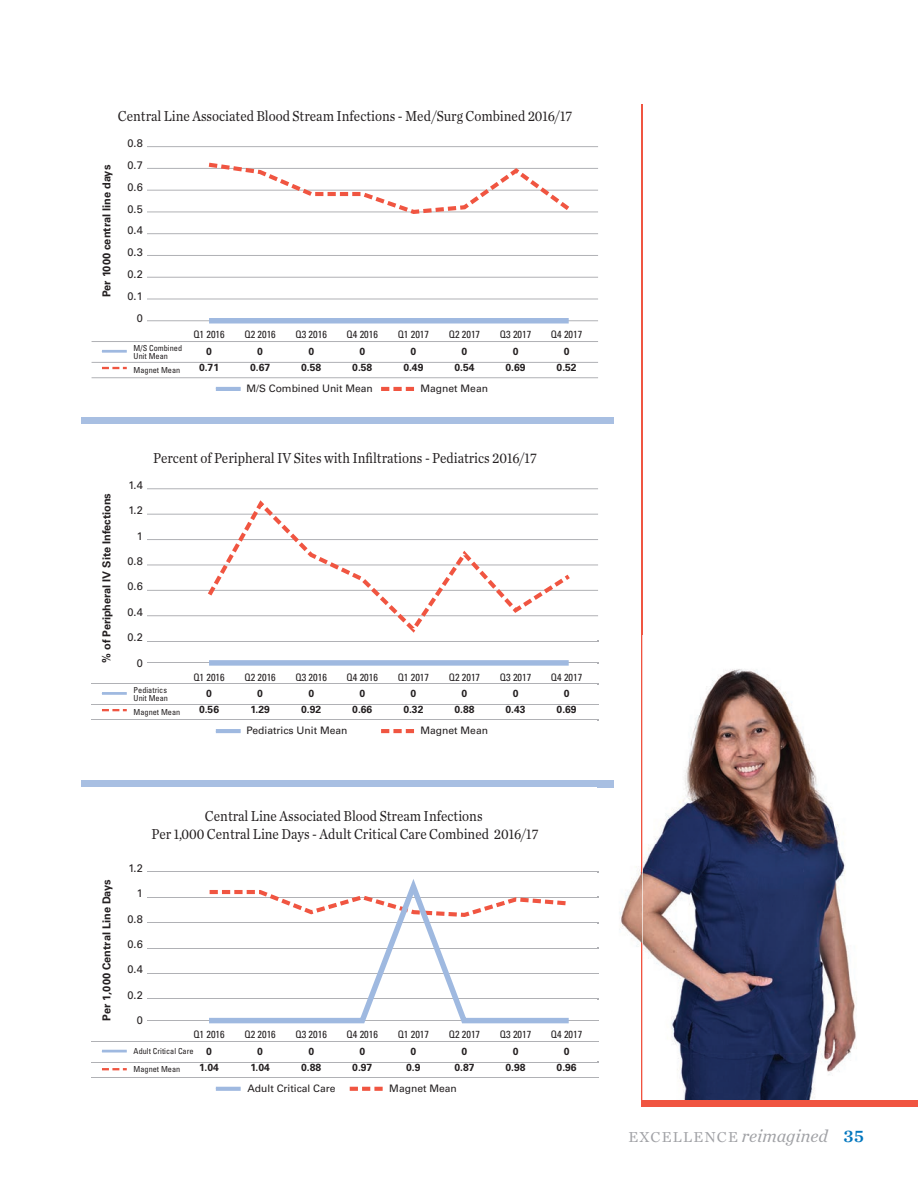
<style>
.page{position:relative;width:918px;height:1188px;background:#fff}
.page>*{position:absolute;margin:0;border:0;box-sizing:border-box;transform-origin:0 0}
.t1{font:15.15px/18.1px "Chronicle Text G1";color:#231f20;text-align:center;scale:.88 1}
.t2{font:15px "Chronicle Text G1";letter-spacing:.08em;color:#a0a1a5}
.t3{font:700 10.95px "Univers";color:#231f20}
.t4{font:10.95px/21.9px "Univers";color:#231f20;text-align:right}
.t5{font:condensed 10.35px "Univers";color:#231f20}
.t6{font:700 10.35px/16.5px "Univers";color:#231f20;text-align:center}
.t7{font:10.35px "Univers";color:#231f20}
.t8{font:condensed 8.25px/8.2px "Univers";color:#231f20}
.s1{font-style:italic;font-size:18px}
.s2{font-family:"Chronicle Text G1 Semi";font-size:18px;color:#0076be}
</style>
<div class="page">
<hr style="left:641px;top:105px;width:2px;height:1002px;background:#f05541">
<hr style="left:147px;top:146px;width:451px;height:1px;background:#b0b1b5">
<hr style="left:147px;top:190px;width:451px;height:1px;background:#b0b1b5">
<hr style="left:147px;top:168px;width:451px;height:1px;background:#b0b1b5">
<hr style="left:147px;top:212px;width:451px;height:1px;background:#b0b1b5">
<hr style="left:147px;top:233px;width:451px;height:1px;background:#b0b1b5">
<hr style="left:147px;top:255px;width:451px;height:1px;background:#b0b1b5">
<hr style="left:147px;top:277px;width:451px;height:1px;background:#b0b1b5">
<hr style="left:147px;top:299px;width:451px;height:1px;background:#b0b1b5">
<hr style="left:147px;top:320px;width:451px;height:1px;background:#b0b1b5">
<hr style="left:92px;top:341px;width:506px;height:1px;background:#b0b1b5">
<hr style="left:92px;top:362px;width:506px;height:1px;background:#b0b1b5">
<hr style="left:92px;top:377px;width:506px;height:1px;background:#b0b1b5">
<div style="left:209px;top:318px;width:360px;height:6px;background:#9fb9e0"></div>
<hr style="left:102px;top:350px;width:25px;height:3px;background:#9fb9e0">
<hr style="left:216px;top:387px;width:25px;height:4px;background:#9fb9e0">
<svg style="left:102px;top:367px;width:25px;height:2px"></svg>
<svg style="left:381px;top:387px;width:33px;height:4px"></svg>
<svg style="left:204px;top:162px;width:370px;height:52px"></svg>
<hr style="left:147px;top:488px;width:451px;height:1px;background:#b0b1b5">
<hr style="left:147px;top:514px;width:451px;height:1px;background:#b0b1b5">
<hr style="left:147px;top:539px;width:451px;height:1px;background:#b0b1b5">
<hr style="left:147px;top:565px;width:451px;height:1px;background:#b0b1b5">
<hr style="left:147px;top:590px;width:451px;height:1px;background:#b0b1b5">
<hr style="left:147px;top:615px;width:451px;height:1px;background:#b0b1b5">
<hr style="left:147px;top:641px;width:451px;height:1px;background:#b0b1b5">
<hr style="left:147px;top:663px;width:451px;height:1px;background:#b0b1b5">
<hr style="left:92px;top:683px;width:506px;height:1px;background:#b0b1b5">
<hr style="left:92px;top:704px;width:506px;height:1px;background:#b0b1b5">
<hr style="left:92px;top:720px;width:506px;height:1px;background:#b0b1b5">
<svg style="left:204px;top:500px;width:370px;height:133px"></svg>
<div style="left:209px;top:660px;width:360px;height:6px;background:#9fb9e0"></div>
<hr style="left:102px;top:692px;width:25px;height:3px;background:#9fb9e0">
<hr style="left:216px;top:729px;width:25px;height:4px;background:#9fb9e0">
<svg style="left:102px;top:709px;width:25px;height:2px"></svg>
<svg style="left:381px;top:729px;width:33px;height:4px"></svg>
<hr style="left:147px;top:872px;width:451px;height:1px;background:#b0b1b5">
<hr style="left:147px;top:897px;width:451px;height:1px;background:#b0b1b5">
<hr style="left:147px;top:922px;width:451px;height:1px;background:#b0b1b5">
<hr style="left:147px;top:948px;width:451px;height:1px;background:#b0b1b5">
<hr style="left:147px;top:973px;width:451px;height:1px;background:#b0b1b5">
<hr style="left:147px;top:998px;width:451px;height:1px;background:#b0b1b5">
<hr style="left:147px;top:1020px;width:451px;height:1px;background:#b0b1b5">
<hr style="left:92px;top:1041px;width:506px;height:1px;background:#b0b1b5">
<hr style="left:92px;top:1062px;width:506px;height:1px;background:#b0b1b5">
<hr style="left:92px;top:1077px;width:506px;height:1px;background:#b0b1b5">
<svg style="left:204px;top:871px;width:370px;height:153px"></svg>
<hr style="left:102px;top:1050px;width:25px;height:2px;background:#9fb9e0">
<svg style="left:216px;top:1087px;width:25px;height:4px"></svg>
<svg style="left:102px;top:1068px;width:25px;height:2px"></svg>
<svg style="left:350px;top:1087px;width:33px;height:4px"></svg>
<div style="left:81px;top:418px;width:532px;height:6px;background:#a8bfe2"></div>
<div style="left:81px;top:781px;width:532px;height:6px;background:#a8bfe2"></div>
<img style="left:597px;top:640px;width:284px;height:461px">
<img style="left:641px;top:635px;width:2px;height:466px">
<img style="left:597px;top:781px;width:16px;height:6px">
<div style="left:641px;top:1101px;width:277px;height:6px;background:#f05541"></div>
<p class="t1" style="left:118px;top:106px;width:518px">Central Line Associated Blood Stream Infections - Med/Surg Combined 2016/17</p>
<p class="t3" style="left:100px;top:297px;width:133px;rotate:-90deg">Per 1000 central line days</p>
<p class="t4" style="left:128px;top:132px;width:17px">0.8<br>0.7<br>0.6<br>0.5<br>0.4<br>0.3<br>0.2<br>0.1<br>0</p>
<p class="t8" style="left:134px;top:344px;width:50px">M/S Combined<br>Unit Mean</p>
<p class="t8" style="left:134px;top:366px;width:48px">Magnet Mean</p>
<p class="t5" style="left:193px;top:328px;width:33px">Q1 2016</p>
<p class="t6" style="left:199px;top:343px;width:22px">0<br>0.71</p>
<p class="t5" style="left:244px;top:328px;width:33px">Q2 2016</p>
<p class="t6" style="left:250px;top:343px;width:22px">0<br>0.67</p>
<p class="t5" style="left:296px;top:328px;width:33px">Q3 2016</p>
<p class="t6" style="left:301px;top:343px;width:22px">0<br>0.58</p>
<p class="t5" style="left:347px;top:328px;width:33px">Q4 2016</p>
<p class="t6" style="left:352px;top:343px;width:22px">0<br>0.58</p>
<p class="t5" style="left:398px;top:328px;width:33px">Q1 2017</p>
<p class="t6" style="left:403px;top:343px;width:22px">0<br>0.49</p>
<p class="t5" style="left:449px;top:328px;width:33px">Q2 2017</p>
<p class="t6" style="left:454px;top:343px;width:22px">0<br>0.54</p>
<p class="t7" style="left:247px;top:382px;width:128px">M/S Combined Unit Mean</p>
<p class="t7" style="left:421px;top:382px;width:69px">Magnet Mean</p>
<p class="t5" style="left:500px;top:328px;width:33px">Q3 2017</p>
<p class="t6" style="left:506px;top:343px;width:22px">0<br>0.69</p>
<p class="t5" style="left:551px;top:328px;width:33px">Q4 2017</p>
<p class="t6" style="left:557px;top:343px;width:22px">0<br>0.52</p>
<p class="t3" style="left:100px;top:663px;width:171px;rotate:-90deg">% of Peripheral IV Site Infections</p>
<p class="t4" style="left:129px;top:474px;width:16px">1.4</p>
<p class="t4" style="left:129px;top:499px;width:16px">1.2</p>
<p class="t4" style="left:137px;top:525px;width:8px">1</p>
<p class="t4" style="left:128px;top:550px;width:17px">0.8</p>
<p class="t4" style="left:128px;top:576px;width:17px">0.6</p>
<p class="t4" style="left:128px;top:601px;width:17px">0.4</p>
<p class="t4" style="left:128px;top:626px;width:17px">0.2</p>
<p class="t4" style="left:137px;top:652px;width:8px">0</p>
<p class="t1" style="left:153px;top:448px;width:437px">Percent of Peripheral IV Sites with Infiltrations - Pediatrics 2016/17</p>
<p class="t8" style="left:134px;top:686px;width:36px">Pediatrics<br>Unit Mean</p>
<p class="t8" style="left:134px;top:708px;width:48px">Magnet Mean</p>
<p class="t5" style="left:193px;top:670px;width:33px">Q1 2016</p>
<p class="t6" style="left:199px;top:685px;width:22px">0<br>0.56</p>
<p class="t5" style="left:244px;top:670px;width:33px">Q2 2016</p>
<p class="t6" style="left:250px;top:685px;width:21px">0<br>1.29</p>
<p class="t5" style="left:296px;top:670px;width:33px">Q3 2016</p>
<p class="t6" style="left:301px;top:685px;width:22px">0<br>0.92</p>
<p class="t5" style="left:347px;top:670px;width:33px">Q4 2016</p>
<p class="t6" style="left:352px;top:685px;width:22px">0<br>0.66</p>
<p class="t5" style="left:398px;top:670px;width:33px">Q1 2017</p>
<p class="t6" style="left:403px;top:685px;width:22px">0<br>0.32</p>
<p class="t5" style="left:449px;top:670px;width:33px">Q2 2017</p>
<p class="t6" style="left:454px;top:685px;width:22px">0<br>0.88</p>
<p class="t7" style="left:247px;top:724px;width:102px">Pediatrics Unit Mean</p>
<p class="t7" style="left:421px;top:724px;width:69px">Magnet Mean</p>
<p class="t5" style="left:500px;top:670px;width:33px">Q3 2017</p>
<p class="t6" style="left:506px;top:685px;width:22px">0<br>0.43</p>
<p class="t5" style="left:551px;top:670px;width:33px">Q4 2017</p>
<p class="t6" style="left:557px;top:685px;width:22px">0<br>0.69</p>
<p class="t3" style="left:100px;top:1021px;width:143px;rotate:-90deg">Per 1,000 Central Line Days</p>
<p class="t4" style="left:129px;top:857px;width:16px">1.2</p>
<p class="t4" style="left:137px;top:883px;width:8px">1</p>
<p class="t4" style="left:128px;top:908px;width:17px">0.8</p>
<p class="t4" style="left:128px;top:933px;width:17px">0.6</p>
<p class="t4" style="left:128px;top:959px;width:17px">0.4</p>
<p class="t4" style="left:128px;top:984px;width:17px">0.2</p>
<p class="t4" style="left:137px;top:1010px;width:8px">0</p>
<p class="t1" style="left:152px;top:806px;width:441px">Central Line Associated Blood Stream Infections<br>Per 1,000 Central Line Days - Adult Critical Care Combined 2016/17</p>
<p class="t5" style="left:193px;top:1028px;width:33px">Q1 2016</p>
<p class="t6" style="left:199px;top:1043px;width:21px">0<br>1.04</p>
<p class="t8" style="left:134px;top:1042px;width:61px;line-height:17.9px">Adult Critical Care<br>Magnet Mean</p>
<p class="t5" style="left:244px;top:1028px;width:33px">Q2 2016</p>
<p class="t6" style="left:250px;top:1043px;width:21px">0<br>1.04</p>
<p class="t5" style="left:296px;top:1028px;width:33px">Q3 2016</p>
<p class="t6" style="left:301px;top:1043px;width:22px">0<br>0.88</p>
<p class="t5" style="left:347px;top:1028px;width:33px">Q4 2016</p>
<p class="t6" style="left:352px;top:1043px;width:22px">0<br>0.97</p>
<p class="t5" style="left:398px;top:1028px;width:33px">Q1 2017</p>
<p class="t6" style="left:406px;top:1043px;width:16px">0<br>0.9</p>
<p class="t5" style="left:449px;top:1028px;width:33px">Q2 2017</p>
<p class="t6" style="left:454px;top:1043px;width:22px">0<br>0.87</p>
<p class="t7" style="left:248px;top:1082px;width:90px">Adult Critical Care</p>
<p class="t7" style="left:389px;top:1082px;width:69px">Magnet Mean</p>
<p class="t5" style="left:500px;top:1028px;width:33px">Q3 2017</p>
<p class="t6" style="left:506px;top:1043px;width:22px">0<br>0.98</p>
<p class="t5" style="left:551px;top:1028px;width:33px">Q4 2017</p>
<p class="t6" style="left:557px;top:1043px;width:22px">0<br>0.96</p>
<p class="t2" style="left:628px;top:1126px;width:237px">EXCELLENCE <span class="s1">reimagined</span> <span class="s2">35</span></p>
</div>
